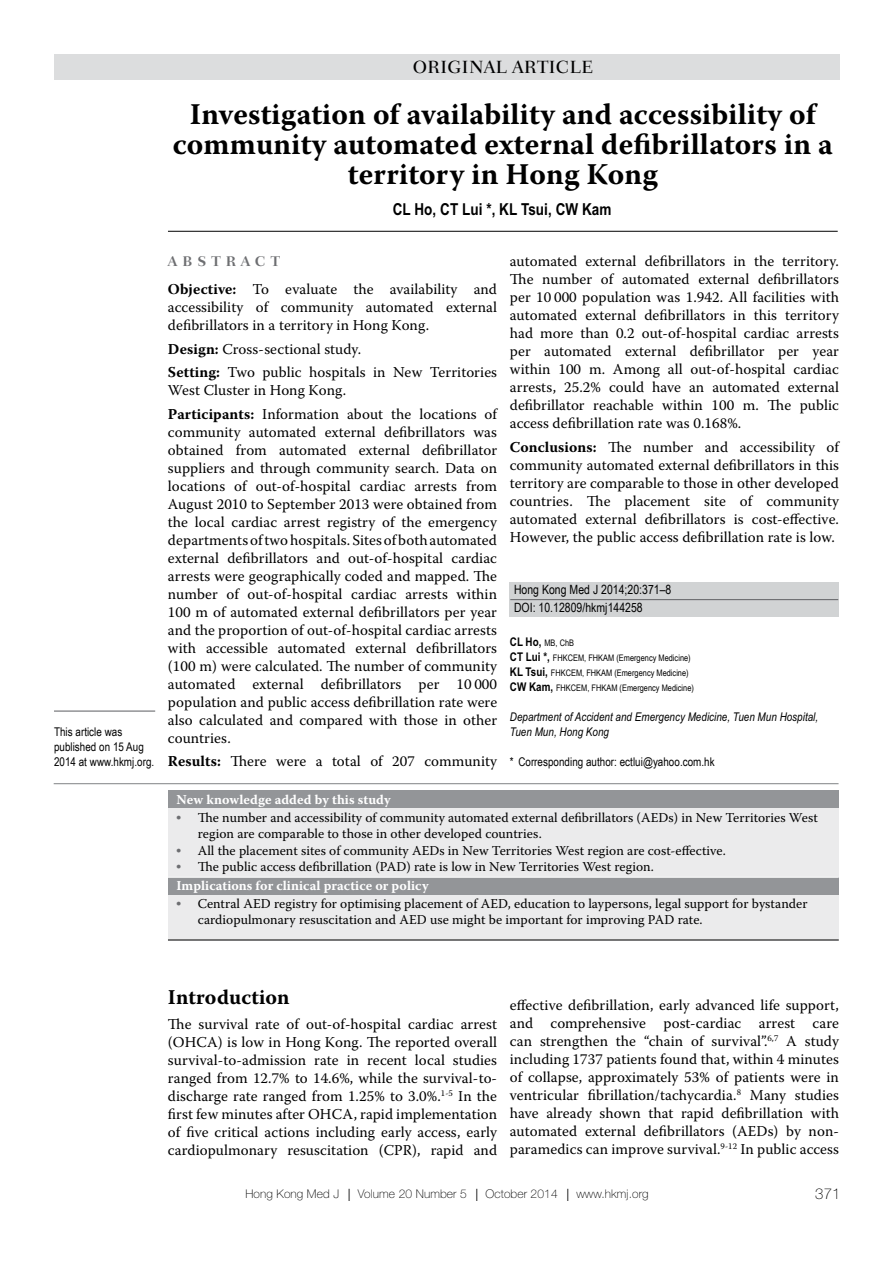
<style>
.page{position:relative;width:893px;height:1263px;background:#fff}
.page>*{position:absolute;margin:0;border:0;box-sizing:border-box;transform-origin:0 0}
.t1{font:700 30px/30px "Warnock Pro";letter-spacing:.005em;color:#000;text-align:center}
.t2{font:700 21px "Warnock Pro";letter-spacing:.005em;color:#000}
.t3{font:500 18px "Fairfield LH";color:#000}
.t4{font:700 16.5px "Arial Narrow";letter-spacing:.005em;color:#000}
.t5{font:15px/18px "Warnock Pro";letter-spacing:.005em;color:#000;text-align:justify}
.t6{font:100 15px "Helvetica Neue";color:#000}
.t7{font:700 14.25px "Fairfield LH";letter-spacing:.35em;color:#6d6e71}
.t8{font:13.5px/16.5px "Warnock Pro";letter-spacing:.005em;color:#000}
.t9{font:700 13.5px "Warnock Pro";letter-spacing:.005em;color:#fff}
.t10{font:12.75px/18px "Arial Narrow";letter-spacing:.005em;color:#000}
.t11{font:12px/15px "Arial Narrow";letter-spacing:.005em;color:#000}
.t12{font:italic 12px/15px "Arial Narrow";letter-spacing:.005em;color:#000}
.t13{font:100 12px "Helvetica Neue";letter-spacing:.01em;color:#000}
.t14{font:9px/15px "Arial Narrow";letter-spacing:.005em;color:#000}
.s1{font-weight:700}
.s2{font-weight:700;font-size:12px}
.s3{font-family:"Times";color:#6d6e71}
.s4{font-weight:700;color:#fff}
</style>
<div class="page">
<div style="left:510px;top:583px;width:329px;height:34px;background:#d1d3d4"></div>
<hr style="left:168px;top:231px;width:670px;height:1px;background:#000">
<hr style="left:54px;top:783px;width:784px;height:1px;background:#808285">
<div style="left:168px;top:791px;width:671px;height:149px;background:#ebebec"></div>
<div style="left:168px;top:791px;width:671px;height:17px;background:#939598"></div>
<div style="left:168px;top:878px;width:671px;height:17px;background:#939598"></div>
<hr style="left:168px;top:877px;width:671px;height:1px;background:#fff">
<hr style="left:168px;top:940px;width:671px;height:1px;background:#000">
<div style="left:54px;top:54px;width:785px;height:26px;background:#dcddde"></div>
<hr style="left:510px;top:599px;width:328px;height:1px;background:#6d6e71">
<hr style="left:54px;top:710px;width:101px;height:2px;background:#6d6e71">
<p class="t3" style="left:413px;top:57px;width:18px">ORIGINAL</p>
<p class="t3" style="left:512px;top:57px;width:15px">ARTICLE</p>
<h1 class="t1" style="left:173px;top:99px;width:662px">Investigation of availability and accessibility of community automated external defibrillators in a territory in Hong Kong</h1>
<p class="t4" style="left:393px;top:200px;width:220px">CL Ho, CT Lui *, KL Tsui, CW Kam</p>
<p class="t11" style="left:54px;top:724px;width:102px">This article was published on 15 Aug<br>2014 at www.hkmj.org.</p>
<p class="t7" style="left:168px;top:252px;width:113px">ABSTRACT</p>
<p class="t5" style="left:168px;top:280px;width:331px"><span class="s1">Objective:</span> To evaluate the availability and accessibility of community automated external defibrillators in a territory in Hong Kong.</p>
<p class="t5" style="left:168px;top:337px;width:331px;line-height:23.5px"><span class="s1">Design:</span> Cross-sectional study.<br><span class="s1">Setting:</span> Two public hospitals in New Territories</p>
<p class="t5" style="left:168px;top:378px;width:331px;line-height:23.5px">West Cluster in Hong Kong.<br><span class="s1">Participants:</span> Information about the locations of</p>
<p class="t5" style="left:168px;top:423px;width:331px">community automated external defibrillators was obtained from automated external defibrillator suppliers and through community search. Data on locations of out-of-hospital cardiac arrests from August 2010 to September 2013 were obtained from the local cardiac arrest registry of the emergency departments of two hospitals. Sites of both automated external defibrillators and out-of-hospital cardiac arrests were geographically coded and mapped. The number of out-of-hospital cardiac arrests within 100 m of automated external defibrillators per year and the proportion of out-of-hospital cardiac arrests with accessible automated external defibrillators (100 m) were calculated. The number of community automated external defibrillators per 10 000 population and public access defibrillation rate were also calculated and compared with those in other countries.</p>
<p class="t5" style="left:168px;top:752px;width:331px"><span class="s1">Results:</span> There were a total of 207 community</p>
<p class="t5" style="left:510px;top:252px;width:331px">automated external defibrillators in the territory.<br>The number of automated external defibrillators per 10 000 population was 1.942. All facilities with automated external defibrillators in this territory had more than 0.2 out-of-hospital cardiac arrests per automated external defibrillator per year within 100 m. Among all out-of-hospital cardiac arrests, 25.2% could have an automated external defibrillator reachable within 100 m. The public access defibrillation rate was 0.168%.</p>
<p class="t5" style="left:510px;top:438px;width:331px"><span class="s1">Conclusions:</span> The number and accessibility of community automated external defibrillators in this territory are comparable to those in other developed countries. The placement site of community automated external defibrillators is cost-effective.<br>However, the public access defibrillation rate is low.</p>
<p class="t10" style="left:514px;top:580px;width:159px">Hong Kong Med J 2014;20:371–8<br>DOI: 10.12809/hkmj144258</p>
<p class="t14" style="left:510px;top:635px;width:186px"><span class="s2">CL Ho,</span> MB, ChB<br><span class="s2">CT Lui *,</span> FHKCEM, FHKAM (Emergency Medicine)<br><span class="s2">KL Tsui,</span> FHKCEM, FHKAM (Emergency Medicine)<br><span class="s2">CW Kam,</span> FHKCEM, FHKAM (Emergency Medicine)</p>
<p class="t12" style="left:510px;top:709px;width:310px">Department of Accident and Emergency Medicine, Tuen Mun Hospital,<br>Tuen Mun, Hong Kong</p>
<p class="t11" style="left:510px;top:753px;width:206px">* Corresponding author: ectlui@yahoo.com.hk</p>
<p class="t9" style="left:176px;top:791px;width:216px">New knowledge added by this study</p>
<p class="t8" style="left:198px;top:809px;width:622px;text-indent:-21px"><span class="s3">•</span> The number and accessibility of community automated external defibrillators (AEDs) in New Territories West region are comparable to those in other developed countries.</p>
<p class="t8" style="left:176px;top:842px;width:551px"><span class="s3">•</span> All the placement sites of community AEDs in New Territories West region are cost-effective.</p>
<p class="t8" style="left:176px;top:857px;width:479px;line-height:18.6px"><span class="s3">•</span> The public access defibrillation (PAD) rate is low in New Territories West region.<br><span class="s4">Implications for clinical practice or policy</span></p>
<p class="t8" style="left:198px;top:895px;width:611px;text-indent:-21px"><span class="s3">•</span> Central AED registry for optimising placement of AED, education to laypersons, legal support for bystander cardiopulmonary resuscitation and AED use might be important for improving PAD rate.</p>
<h2 class="t2" style="left:168px;top:984px;width:123px">Introduction</h2>
<p class="t5" style="left:168px;top:1014px;width:331px">The survival rate of out-of-hospital cardiac arrest (OHCA) is low in Hong Kong. The reported overall survival-to-admission rate in recent local studies ranged from 12.7% to 14.6%, while the survival-to&shy;discharge rate ranged from 1.25% to 3.0%.<sup>1-5</sup> In the first few minutes after OHCA, rapid implementation of five critical actions including early access, early cardiopulmonary resuscitation (CPR), rapid and</p>
<p class="t5" style="left:510px;top:996px;width:331px">effective defibrillation, early advanced life support, and comprehensive post-cardiac arrest care can strengthen the “chain of survival”.<sup>6,7</sup> A study including 1737 patients found that, within 4 minutes of collapse, approximately 53% of patients were in ventricular fibrillation/tachycardia.<sup>8</sup> Many studies have already shown that rapid defibrillation with automated external defibrillators (AEDs) by non&shy;paramedics can improve survival.<sup>9-12</sup> In public access</p>
<p class="t13" style="left:245px;top:1187px;width:405px">Hong Kong Med J ⎥ Volume 20 Number 5 ⎥ October 2014 ⎥ www.hkmj.org</p>
<p class="t6" style="left:815px;top:1186px;width:27px">371</p>
</div>
